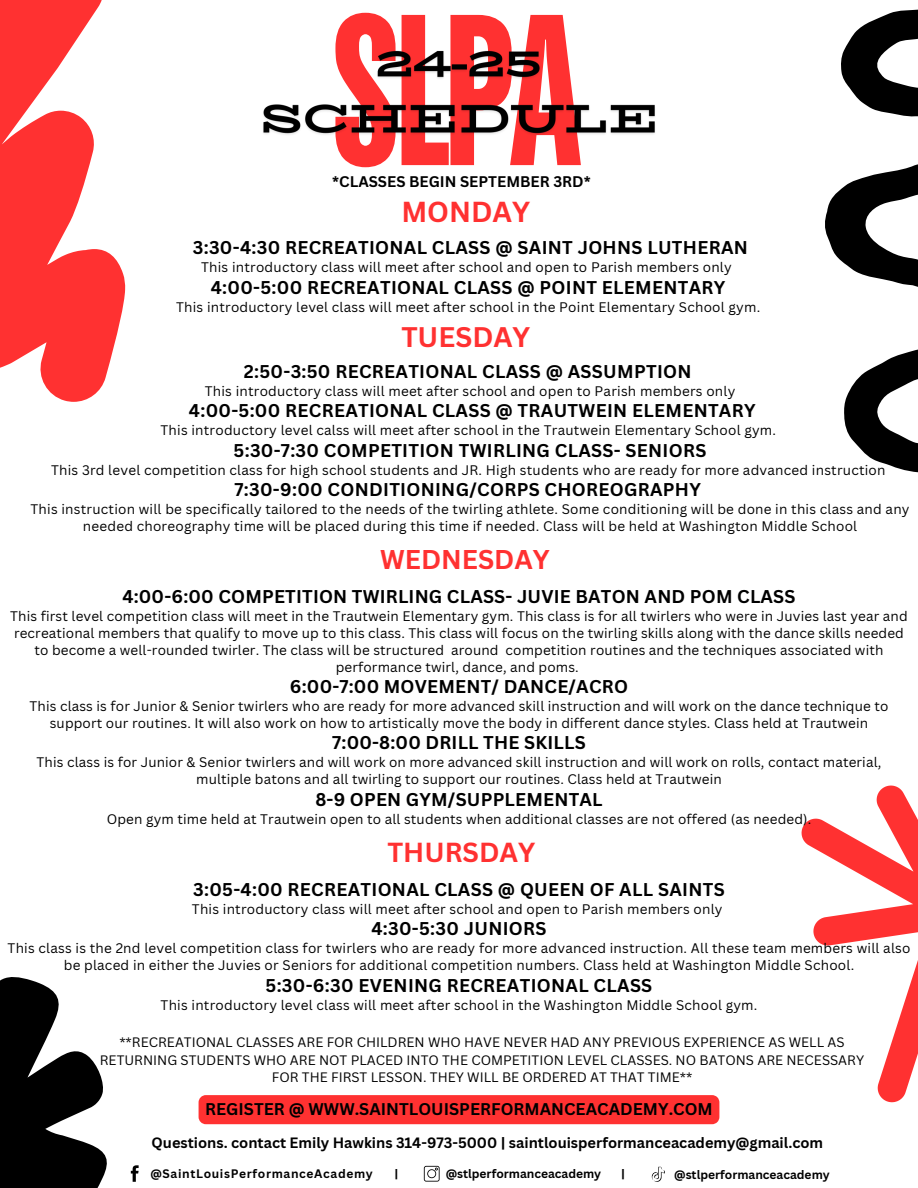
<style>
.page{position:relative;width:918px;height:1188px;background:#fff}
.page>*{position:absolute;margin:0;border:0;box-sizing:border-box;transform-origin:0 0}
.t1{font:700 214.5px "TT Bluescreens";color:#ff3131}
.t2{font:700 28.2px "Canva Sans";color:#ff3131}
.t3{font:700 27.6px "Canva Sans";color:#ff3131}
.t4{font:700 26.85px "Canva Sans";color:#ff3131}
.t5{font:700 26.4px "Canva Sans";color:#ff3131}
.t6{font:700 18px "Canva Sans";letter-spacing:.015em;color:#000}
.t7{font:700 16.5px "Canva Sans";color:#000}
.t8{font:700 15px "Canva Sans";color:#000}
.t9{font:700 14.55px "Canva Sans";color:#000}
.t10{font:13.5px/16.8px "Canva Sans";letter-spacing:.015em;color:#000;text-align:center}
.t11{font:13.35px/17.9px "Canva Sans";color:#000;text-align:center}
.t12{font:700 12px "Canva Sans";color:#000}
.t13{font:700 12px "Canva Sans";letter-spacing:.055em;color:#000}
</style>
<div class="page">
<svg style="left:0;top:977px;width:107px;height:211px"></svg>
<svg style="left:706px;top:785px;width:212px;height:340px"></svg>
<svg style="left:0;top:0;width:125px;height:401px;fill:#ff3131"></svg>
<div style="left:50px;top:283px;width:69px;height:78px;background:#ff3131"></div>
<svg style="left:825px;top:9px;width:93px;height:464px"></svg>
<svg style="left:131px;top:1165px;width:8px;height:17px"></svg>
<svg style="left:424px;top:1166px;width:16px;height:16px"></svg>
<svg style="left:652px;top:1167px;width:13px;height:14px"></svg>
<img style="left:263px;top:50px;width:392px;height:85px">
<div style="left:199px;top:1095px;width:520px;height:29px;background:#ff3131"></div>
<p class="t1" style="left:331px;top:-11px;width:252px">SLPA</p>
<h4 class="t8" style="left:332px;top:171px;width:260px">*CLASSES BEGIN SEPTEMBER 3RD*</h4>
<p class="t2" style="left:401px;top:192px;width:130px">MONDAY</p>
<h3 class="t6" style="left:193px;top:235px;width:557px">3:30-4:30 RECREATIONAL CLASS @ SAINT JOHNS LUTHERAN</h3>
<p class="t10" style="left:201px;top:259px;width:532px">This introductory class will meet after school and open to Parish members only</p>
<h3 class="t6" style="left:211px;top:275px;width:516px">4:00-5:00 RECREATIONAL CLASS @ POINT ELEMENTARY</h3>
<p class="t10" style="left:176px;top:298px;width:586px">This introductory level class will meet after school in the Point Elementary School gym.</p>
<h1 class="t3" style="left:401px;top:318px;width:130px">TUESDAY</h1>
<h3 class="t6" style="left:244px;top:359px;width:449px">2:50-3:50 RECREATIONAL CLASS @ ASSUMPTION</h3>
<p class="t10" style="left:205px;top:382px;width:532px">This introductory class will meet after school and open to Parish members only</p>
<h3 class="t6" style="left:189px;top:398px;width:568px">4:00-5:00 RECREATIONAL CLASS @ TRAUTWEIN ELEMENTARY</h3>
<p class="t10" style="left:161px;top:422px;width:617px">This introductory level calss will meet after school in the Trautwein Elementary School gym.</p>
<h3 class="t6" style="left:234px;top:438px;width:474px">5:30-7:30 COMPETITION TWIRLING CLASS- SENIORS</h3>
<p class="t10" style="left:51px;top:461px;width:836px">This 3rd level competition class for high school students and JR. High students who are ready for more advanced instruction</p>
<h3 class="t6" style="left:235px;top:477px;width:468px">7:30-9:00 CONDITIONING/CORPS CHOREOGRAPHY</h3>
<p class="t10" style="left:31px;top:500px;width:881px">This instruction will be specifically tailored to the needs of the twirling athlete. Some conditioning will be done in this class and any needed choreography time will be placed during this time if needed. Class will be held at Washington Middle School</p>
<h4 class="t5" style="left:380px;top:541px;width:171px">WEDNESDAY</h4>
<h3 class="t6" style="left:122px;top:584px;width:675px">4:00-6:00 COMPETITION TWIRLING CLASS- JUVIE BATON AND POM CLASS</h3>
<p class="t10" style="left:10px;top:608px;width:899px">This first level competition class will meet in the Trautwein Elementary gym. This class is for all twirlers who were in Juvies last year and recreational members that qualify to move up to this class. This class will focus on the twirling skills along with the dance skills needed to become a well-rounded twirler. The class will be structured around competition routines and the techniques associated with performance twirl, dance, and poms.</p>
<h3 class="t6" style="left:290px;top:674px;width:340px">6:00-7:00 MOVEMENT/ DANCE/ACRO</h3>
<p class="t10" style="left:29px;top:698px;width:861px">This class is for Junior &amp; Senior twirlers who are ready for more advanced skill instruction and will work on the dance technique to support our routines. It will also work on how to artistically move the body in different dance styles. Class held at Trautwein</p>
<h3 class="t6" style="left:332px;top:730px;width:255px">7:00-8:00 DRILL THE SKILLS</h3>
<p class="t10" style="left:37px;top:754px;width:846px">This class is for Junior &amp; Senior twirlers and will work on more advanced skill instruction and will work on rolls, contact material, multiple batons and all twirling to support our routines. Class held at Trautwein</p>
<h3 class="t6" style="left:315px;top:786px;width:289px">8-9 OPEN GYM/SUPPLEMENTAL</h3>
<p class="t10" style="left:107px;top:810px;width:706px">Open gym time held at Trautwein open to all students when additional classes are not offered (as needed).</p>
<h3 class="t4" style="left:387px;top:833px;width:149px">THURSDAY</h3>
<h3 class="t6" style="left:193px;top:877px;width:533px">3:05-4:00 RECREATIONAL CLASS @ QUEEN OF ALL SAINTS</h3>
<p class="t10" style="left:192px;top:900px;width:532px">This introductory class will meet after school and open to Parish members only</p>
<h3 class="t6" style="left:371px;top:916px;width:177px">4:30-5:30 JUNIORS</h3>
<p class="t10" style="left:8px;top:940px;width:904px">This class is the 2nd level competition class for twirlers who are ready for more advanced instruction. All these team members will also be placed in either the Juvies or Seniors for additional competition numbers. Class held at Washington Middle School.</p>
<h3 class="t6" style="left:266px;top:972px;width:388px">5:30-6:30 EVENING RECREATIONAL CLASS</h3>
<p class="t10" style="left:161px;top:996px;width:598px">This introductory level class will meet after school in the Washington Middle School gym.</p>
<h5 class="t11" style="left:100px;top:1033px;width:766px">**RECREATIONAL CLASSES ARE FOR CHILDREN WHO HAVE NEVER HAD ANY PREVIOUS EXPERIENCE AS WELL AS<br>RETURNING STUDENTS WHO ARE NOT PLACED INTO THE COMPETITION LEVEL CLASSES. NO BATONS ARE NECESSARY<br>FOR THE FIRST LESSON. THEY WILL BE ORDERED AT THAT TIME**</h5>
<h3 class="t7" style="left:205px;top:1098px;width:509px">REGISTER @ WWW.SAINTLOUISPERFORMANCEACADEMY.COM</h3>
<h3 class="t9" style="left:152px;top:1132px;width:673px">Questions. contact Emily Hawkins 314-973-5000 | saintlouisperformanceacademy@gmail.com</h3>
<p class="t13" style="left:150px;top:1165px;width:224px">@SaintLouisPerformanceAcademy</p>
<p class="t12" style="left:394px;top:1165px;width:5px">|</p>
<p class="t12" style="left:446px;top:1165px;width:157px">@stlperformanceacademy</p>
<p class="t12" style="left:621px;top:1165px;width:5px">|</p>
<h3 class="t12" style="left:674px;top:1166px;width:157px">@stlperformanceacademy</h3>
</div>
